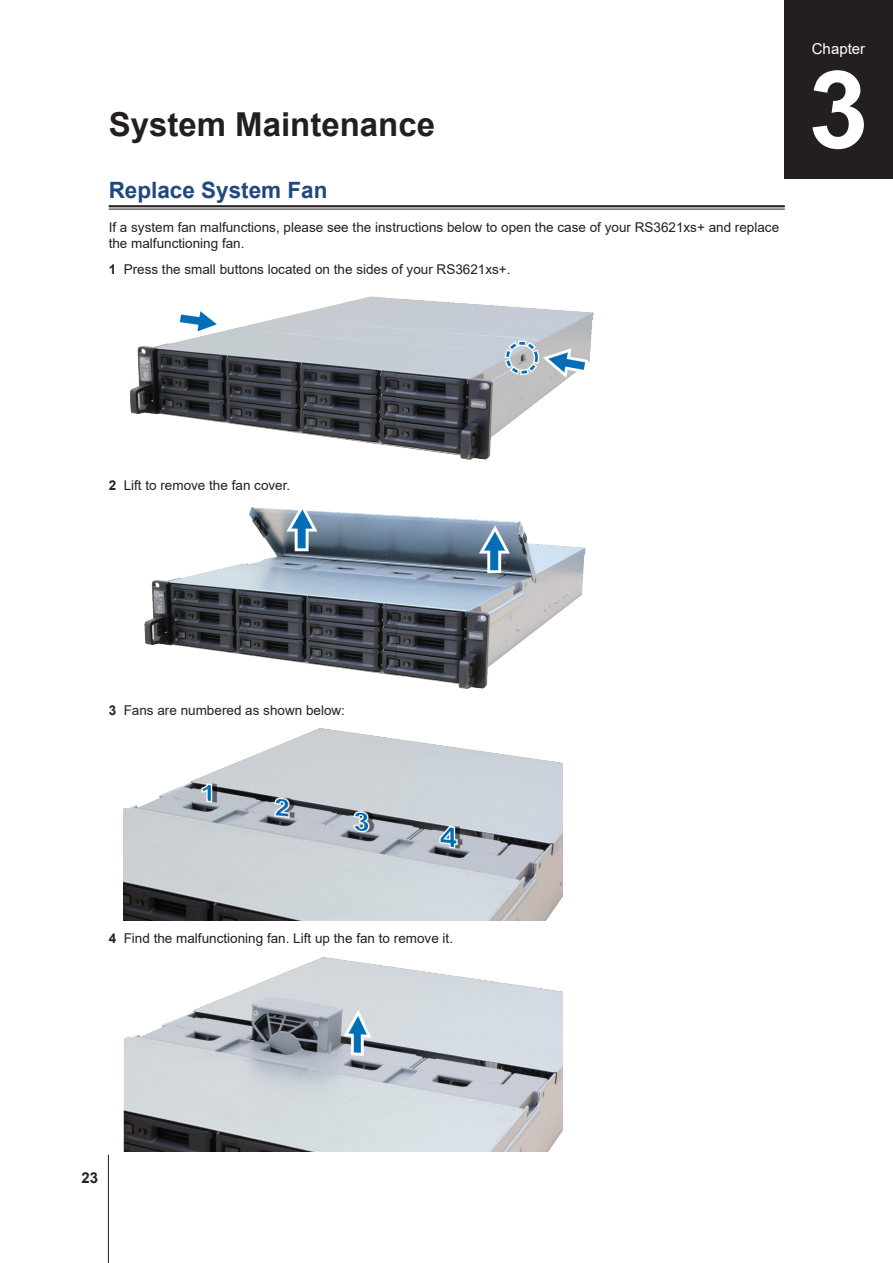
<style>
.page{position:relative;width:893px;height:1263px;background:#fff}
.page>*{position:absolute;margin:0;border:0;box-sizing:border-box;transform-origin:0 0}
.ChapterNum{font:700 108px "Arial";color:#fff}
.H1-ChapterTitle{font:700 33px "Arial";color:#231f20}
.H2-underline{font:700 22.5px "Arial";color:#1f497d}
.Chapter-center{font:15px "Arial";color:#fff}
.PageNumber-sidebar{font:700 15px "Arial";color:#231f20}
.Body-sidebar{font:13.5px/16.5px "Arial";color:#231f20}
.s1{font-weight:700}
</style>
<div class="page">
<hr style="left:109px;top:205px;width:676px;height:2px;background:#231f20">
<hr style="left:109px;top:209px;width:676px;height:1px;background:#231f20">
<img style="left:129px;top:296px;width:465px;height:164px">
<img style="left:144px;top:507px;width:442px;height:182px">
<img style="left:124px;top:728px;width:439px;height:192px">
<img style="left:124px;top:957px;width:439px;height:194px">
<div style="left:784px;top:0;width:109px;height:178px;background:#231f20"></div>
<hr style="left:108px;top:1155px;width:1px;height:108px;background:#231f20">
<p class="H1-ChapterTitle" style="left:109px;top:101px;width:328px">System Maintenance</p>
<p class="H2-underline" style="left:109px;top:174px;width:220px">Replace System Fan</p>
<p class="Body-sidebar" style="left:109px;top:219px;width:672px">If a system fan malfunctions, please see the instructions below to open the case of your RS3621xs+ and replace the malfunctioning fan.</p>
<p class="Body-sidebar" style="left:109px;top:261px;width:403px"><span class="s1">1</span> Press the small buttons located on the sides of your RS3621xs+.</p>
<p class="Chapter-center" style="left:812px;top:38px;width:55px">Chapter</p>
<p class="ChapterNum" style="left:808px;top:34px;width:62px">3</p>
<p class="Body-sidebar" style="left:109px;top:477px;width:183px"><span class="s1">2</span> Lift to remove the fan cover.</p>
<p class="Body-sidebar" style="left:109px;top:701px;width:238px"><span class="s1">3</span> Fans are numbered as shown below:</p>
<p class="Body-sidebar" style="left:109px;top:930px;width:346px"><span class="s1">4</span> Find the malfunctioning fan. Lift up the fan to remove it.</p>
<p class="PageNumber-sidebar" style="left:81px;top:1167px;width:18px">23</p>
</div>
